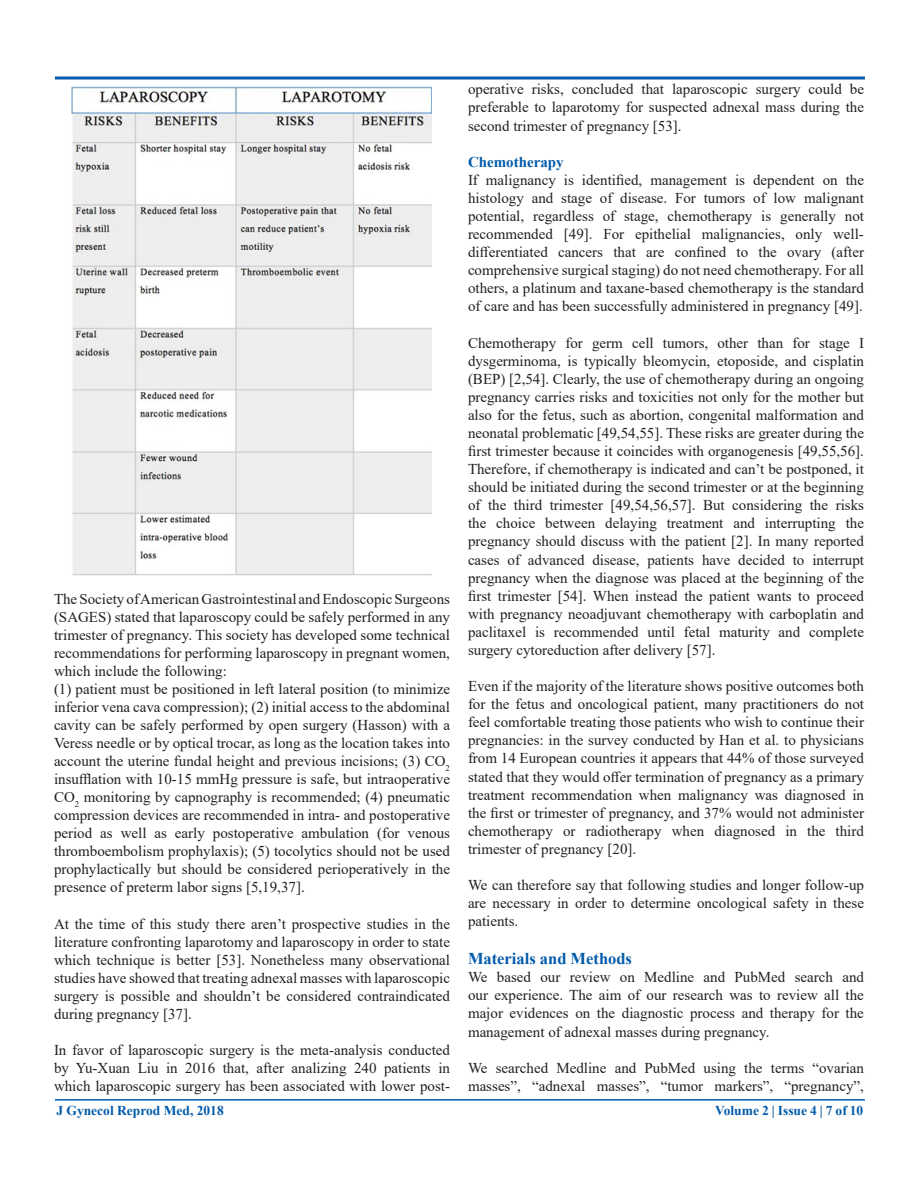
<style>
.page{position:relative;width:918px;height:1188px;background:#fff}
.page>*{position:absolute;margin:0;border:0;box-sizing:border-box;transform-origin:0 0}
.t1{font:700 16.5px "Times New Roman";color:#015aaa}
.t2{font:15px/18.1px "Times New Roman";color:#231f20;text-align:justify}
.t3{font:700 15px "Times New Roman";color:#015aaa}
.t4{font:700 13.5px "Times New Roman";color:#015aaa}
</style>
<div class="page">
<hr style="left:55px;top:1099px;width:810px;height:2px;background:#015aaa">
<svg style="left:54px;top:76px;width:811px;height:4px;background:#4083bf"></svg>
<img style="left:72px;top:86px;width:359px;height:490px">
<p class="t2" style="left:54px;top:589px;width:398px">The Society of American Gastrointestinal and Endoscopic Surgeons (SAGES) stated that laparoscopy could be safely performed in any trimester of pregnancy. This society has developed some technical recommendations for performing laparoscopy in pregnant women, which include the following:</p>
<p class="t2" style="left:54px;top:680px;width:398px">(1) patient must be positioned in left lateral position (to minimize inferior vena cava compression); (2) initial access to the abdominal cavity can be safely performed by open surgery (Hasson) with a Veress needle or by optical trocar, as long as the location takes into account the uterine fundal height and previous incisions; (3) CO<sub>2 </sub>insufflation with 10-15 mmHg pressure is safe, but intraoperative CO<sub>2</sub> monitoring by capnography is recommended; (4) pneumatic compression devices are recommended in intra- and postoperative period as well as early postoperative ambulation (for venous thromboembolism prophylaxis); (5) tocolytics should not be used prophylactically but should be considered perioperatively in the presence of preterm labor signs [5,19,37].</p>
<p class="t2" style="left:54px;top:914px;width:398px">At the time of this study there aren’t prospective studies in the literature confronting laparotomy and laparoscopy in order to state which technique is better [53]. Nonetheless many observational studies have showed that treating adnexal masses with laparoscopic surgery is possible and shouldn’t be considered contraindicated during pregnancy [37].</p>
<p class="t2" style="left:54px;top:1040px;width:398px">In favor of laparoscopic surgery is the meta-analysis conducted by Yu-Xuan Liu in 2016 that, after analizing 240 patients in which laparoscopic surgery has been associated with lower post-</p>
<p class="t2" style="left:468px;top:80px;width:398px">operative risks, concluded that laparoscopic surgery could be preferable to laparotomy for suspected adnexal mass during the second trimester of pregnancy [53].</p>
<p class="t3" style="left:468px;top:151px;width:97px">Chemotherapy</p>
<p class="t2" style="left:468px;top:170px;width:398px">If malignancy is identified, management is dependent on the histology and stage of disease. For tumors of low malignant potential, regardless of stage, chemotherapy is generally not recommended [49]. For epithelial malignancies, only well&shy;differentiated cancers that are confined to the ovary (after comprehensive surgical staging) do not need chemotherapy. For all others, a platinum and taxane-based chemotherapy is the standard of care and has been successfully administered in pregnancy [49].</p>
<p class="t2" style="left:468px;top:333px;width:398px">Chemotherapy for germ cell tumors, other than for stage I dysgerminoma, is typically bleomycin, etoposide, and cisplatin (BEP) [2,54]. Clearly, the use of chemotherapy during an ongoing pregnancy carries risks and toxicities not only for the mother but also for the fetus, such as abortion, congenital malformation and neonatal problematic [49,54,55]. These risks are greater during the first trimester because it coincides with organogenesis [49,55,56].<br>Therefore, if chemotherapy is indicated and can’t be postponed, it should be initiated during the second trimester or at the beginning of the third trimester [49,54,56,57]. But considering the risks the choice between delaying treatment and interrupting the pregnancy should discuss with the patient [2]. In many reported cases of advanced disease, patients have decided to interrupt pregnancy when the diagnose was placed at the beginning of the first trimester [54]. When instead the patient wants to proceed with pregnancy neoadjuvant chemotherapy with carboplatin and paclitaxel is recommended until fetal maturity and complete surgery cytoreduction after delivery [57].</p>
<p class="t2" style="left:468px;top:677px;width:398px">Even if the majority of the literature shows positive outcomes both for the fetus and oncological patient, many practitioners do not feel comfortable treating those patients who wish to continue their pregnancies: in the survey conducted by Han et al. to physicians from 14 European countries it appears that 44% of those surveyed stated that they would offer termination of pregnancy as a primary treatment recommendation when malignancy was diagnosed in the first or trimester of pregnancy, and 37% would not administer chemotherapy or radiotherapy when diagnosed in the third trimester of pregnancy [20].</p>
<p class="t2" style="left:468px;top:876px;width:398px">We can therefore say that following studies and longer follow-up are necessary in order to determine oncological safety in these patients.</p>
<p class="t1" style="left:468px;top:947px;width:166px">Materials and Methods</p>
<p class="t2" style="left:468px;top:968px;width:398px">We based our review on Medline and PubMed search and our experience. The aim of our research was to review all the major evidences on the diagnostic process and therapy for the management of adnexal masses during pregnancy.</p>
<p class="t2" style="left:468px;top:1058px;width:398px">We searched Medline and PubMed using the terms “ovarian masses”, “adnexal masses”, “tumor markers”, “pregnancy”,</p>
<p class="t4" style="left:56px;top:1101px;width:169px">J Gynecol Reprod Med, 2018</p>
<p class="t4" style="left:715px;top:1101px;width:150px">Volume 2 | Issue 4 | 7 of 10</p>
</div>
